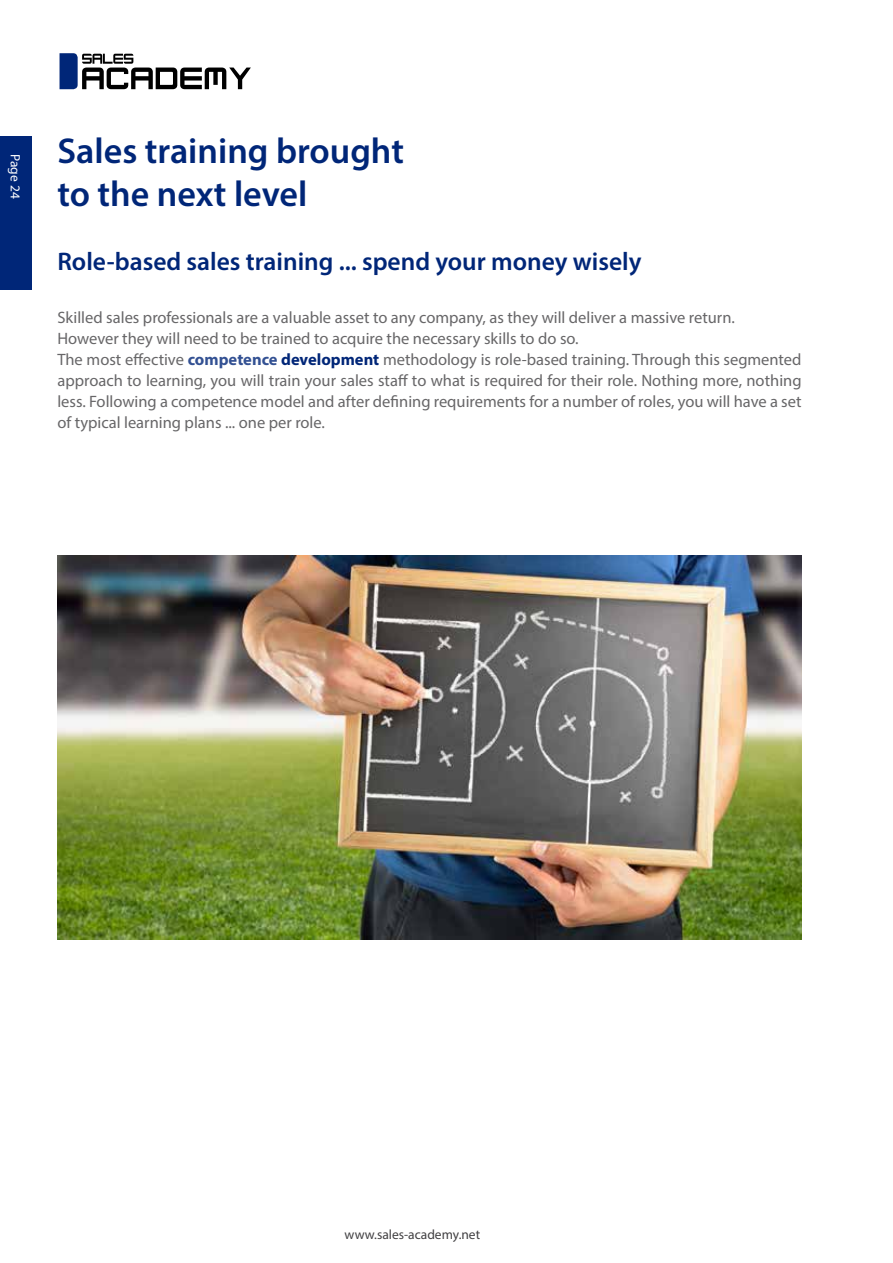
<style>
.page{position:relative;width:893px;height:1263px;background:#fff}
.page>*{position:absolute;margin:0;border:0;box-sizing:border-box;transform-origin:0 0}
.t1{font:600 36px/43.2px "Myriad Pro";color:#002678}
.t2{font:600 25.5px "Myriad Pro";color:#002678}
.t3{font:16.5px/21px "Myriad Pro";color:#676668}
.t4{font:13.5px "Myriad Pro";color:#414042}
.t5{font:13.5px "Myriad Pro";color:#fff}
.s1{font-weight:700;color:#335193}
.s2{font-weight:700;color:#002678}
</style>
<div class="page">
<div style="left:0;top:136px;width:32px;height:153px;background:#002678"></div>
<svg style="left:60px;top:53px;width:191px;height:36px"></svg>
<img style="left:57px;top:556px;width:744px;height:384px">
<p class="t5" style="left:24px;top:154px;width:46px;rotate:90deg">Page 24</p>
<h1 class="t1" style="left:57px;top:128px;width:348px">Sales training brought to the next level</h1>
<h2 class="t2" style="left:57px;top:245px;width:586px">Role-based sales training ... spend your money wisely</h2>
<p class="t3" style="left:57px;top:307px;width:746px">Skilled sales professionals are a valuable asset to any company, as they will deliver a massive return.<br>However they will need to be trained to acquire the necessary skills to do so.<br>The most effective <span class="s1">competence</span> <span class="s2">development</span> methodology is role-based training. Through this segmented approach to learning, you will train your sales staff to what is required for their role. Nothing more, nothing less. Following a competence model and after defining requirements for a number of roles, you will have a set of typical learning plans ... one per role.</p>
<p class="t4" style="left:345px;top:1226px;width:137px">www.sales-academy.net</p>
</div>
